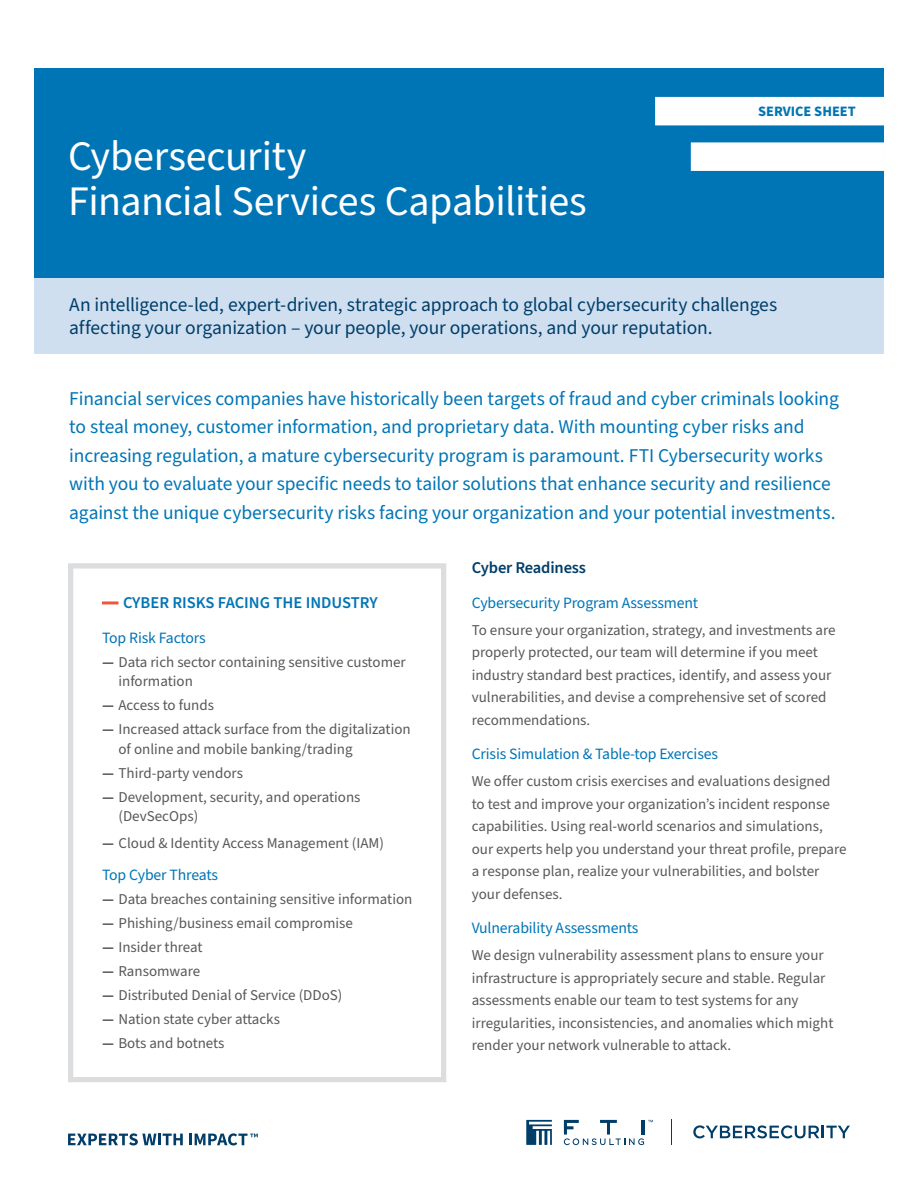
<style>
.page{position:relative;width:918px;height:1188px;background:#fff}
.page>*{position:absolute;margin:0;border:0;box-sizing:border-box;transform-origin:0 0}
.Headline-NoPhoto{font:42px/45px "Source Sans Pro";letter-spacing:-.01em;color:#fff}
.Intro{font:19.5px/28.5px "Source Sans Pro";letter-spacing:-.005em;color:#0075b6}
.Subtitle{font:19.5px/23.4px "Source Sans Pro";letter-spacing:-.005em;color:#003e69}
.Accent_Line_SubHeade{font:600 16.5px "Source Sans Pro";color:#0075b6}
.Subhead_L1_-_MAIN{font:600 16.5px "Source Sans Pro";letter-spacing:-.01em;color:#003e69}
.Sub_head_L2{font:15.75px "Source Sans Pro";letter-spacing:-.01em;color:#0075b6}
.Body_Copy{font:15px/22.5px "Source Sans Pro";color:#57585a}
.Label-White{font:700 14.4px "Source Sans Pro";color:#0075b6}
.s1{font-weight:700}
</style>
<div class="page">
<svg style="left:68px;top:1133px;width:115px;height:12px"></svg>
<svg style="left:189px;top:1133px;width:69px;height:12px"></svg>
<svg style="left:526px;top:1120px;width:26px;height:25px"></svg>
<svg style="left:564px;top:1120px;width:89px;height:25px"></svg>
<svg style="left:671px;top:1120px;width:1px;height:25px"></svg>
<svg style="left:693px;top:1125px;width:157px;height:13px"></svg>
<div style="left:34px;top:68px;width:850px;height:211px;background:#0075b6"></div>
<div style="left:34px;top:279px;width:850px;height:75px;background:#d0dff0"></div>
<div style="left:655px;top:97px;width:229px;height:28px;background:#fff"></div>
<div style="left:691px;top:142px;width:193px;height:29px;background:#fff"></div>
<svg style="left:102px;top:601px;width:17px;height:3px"></svg>
<div style="left:68px;top:563px;width:378px;height:519px;border:5px solid #dcddde"></div>
<p class="Headline-NoPhoto" style="left:68px;top:135px;width:520px">Cybersecurity<br>Financial Services Capabilities</p>
<p class="Label-White" style="left:758px;top:101px;width:99px">SERVICE SHEET</p>
<p class="Subtitle" style="left:69px;top:293px;width:709px">An intelligence-led, expert-driven, strategic approach to global cybersecurity challenges affecting your organization – your people, your operations, and your reputation.</p>
<p class="Intro" style="left:69px;top:385px;width:771px">Financial services companies have historically been targets of fraud and cyber criminals looking to steal money, customer information, and proprietary data. With mounting cyber risks and increasing regulation, a mature cybersecurity program is paramount. FTI Cybersecurity works with you to evaluate your specific needs to tailor solutions that enhance security and resilience against the unique cybersecurity risks facing your organization and your potential investments.</p>
<p class="Subhead_L1_-_MAIN" style="left:472px;top:557px;width:116px">Cyber Readiness</p>
<p class="Sub_head_L2" style="left:472px;top:592px;width:228px">Cybersecurity Program Assessment</p>
<p class="Body_Copy" style="left:472px;top:619px;width:365px">To ensure your organization, strategy, and investments are properly protected, our team will determine if you meet industry standard best practices, identify, and assess your vulnerabilities, and devise a comprehensive set of scored recommendations.</p>
<p class="Sub_head_L2" style="left:472px;top:744px;width:248px">Crisis Simulation &amp; Table-top Exercises</p>
<p class="Body_Copy" style="left:472px;top:771px;width:376px">We offer custom crisis exercises and evaluations designed to test and improve your organization’s incident response capabilities. Using real-world scenarios and simulations, our experts help you understand your threat profile, prepare a response plan, realize your vulnerabilities, and bolster your defenses.</p>
<p class="Sub_head_L2" style="left:472px;top:918px;width:168px">Vulnerability Assessments</p>
<p class="Body_Copy" style="left:472px;top:945px;width:363px">We design vulnerability assessment plans to ensure your infrastructure is appropriately secure and stable. Regular assessments enable our team to test systems for any irregularities, inconsistencies, and anomalies which might render your network vulnerable to attack.</p>
<p class="Accent_Line_SubHeade" style="left:123px;top:591px;width:256px">CYBER RISKS FACING THE INDUSTRY</p>
<p class="Sub_head_L2" style="left:102px;top:627px;width:105px">Top Risk Factors</p>
<p class="Body_Copy" style="left:118px;top:652px;width:289px;line-height:19.5px;text-indent:-16px"><span class="s1">—</span> Data rich sector containing sensitive customer information</p>
<p class="Body_Copy" style="left:102px;top:694px;width:114px"><span class="s1">—</span> Access to funds</p>
<p class="Body_Copy" style="left:118px;top:720px;width:294px;line-height:19.5px;text-indent:-16px"><span class="s1">—</span> Increased attack surface from the digitalization of online and mobile banking/trading</p>
<p class="Body_Copy" style="left:102px;top:762px;width:142px"><span class="s1">—</span> Third-party vendors</p>
<p class="Body_Copy" style="left:118px;top:787px;width:244px;line-height:19.5px;text-indent:-16px"><span class="s1">—</span> Development, security, and operations (DevSecOps)</p>
<p class="Body_Copy" style="left:102px;top:832px;width:284px"><span class="s1">—</span> Cloud &amp; Identity Access Management (IAM)</p>
<p class="Sub_head_L2" style="left:102px;top:865px;width:118px">Top Cyber Threats</p>
<p class="Body_Copy" style="left:102px;top:889px;width:312px"><span class="s1">—</span> Data breaches containing sensitive information</p>
<p class="Body_Copy" style="left:102px;top:913px;width:252px"><span class="s1">—</span> Phishing/business email compromise</p>
<p class="Body_Copy" style="left:102px;top:937px;width:102px"><span class="s1">—</span> Insider threat</p>
<p class="Body_Copy" style="left:102px;top:961px;width:100px"><span class="s1">—</span> Ransomware</p>
<p class="Body_Copy" style="left:102px;top:985px;width:242px"><span class="s1">—</span> Distributed Denial of Service (DDoS)</p>
<p class="Body_Copy" style="left:102px;top:1009px;width:180px"><span class="s1">—</span> Nation state cyber attacks</p>
<p class="Body_Copy" style="left:102px;top:1033px;width:124px"><span class="s1">—</span> Bots and botnets</p>
</div>
